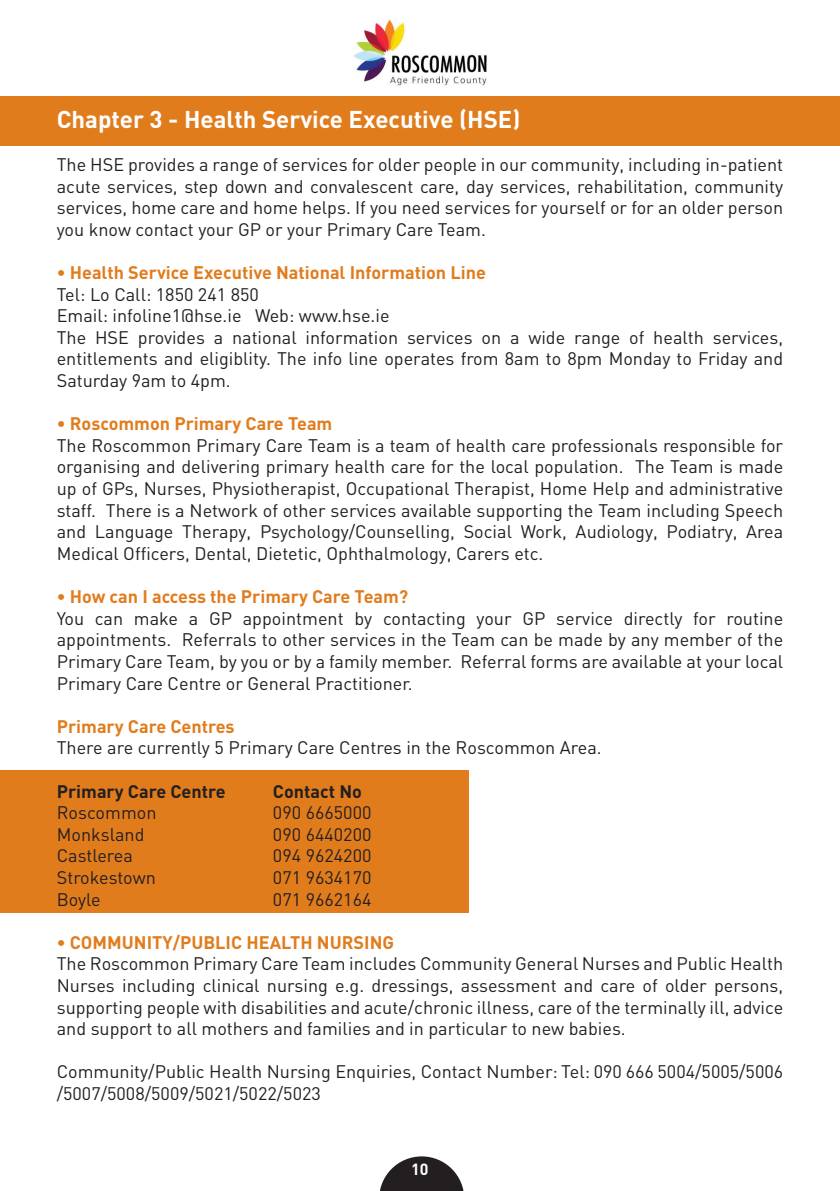
<style>
.page{position:relative;width:840px;height:1191px;background:#fff}
.page>*{position:absolute;margin:0;border:0;box-sizing:border-box;transform-origin:0 0}
.t1{font:700 24px "DIN";color:#fff}
.t2{font:18px/21.6px "DIN";color:#231f20;text-align:justify}
.t3{font:700 18px "DIN";color:#e17c1d}
.t4{font:700 18px "DIN";color:#231f20}
.t5{font:700 16px "DIN";color:#fff}
</style>
<div class="page">
<svg style="left:380px;top:1156px;width:84px;height:35px"></svg>
<img style="left:354px;top:18px;width:133px;height:68px">
<div style="left:0;top:769px;width:468px;height:143px;background:#e17c1d"></div>
<div style="left:0;top:96px;width:839px;height:50px;background:#e17c1d"></div>
<h1 class="t1" style="left:57px;top:103px;width:465px">Chapter 3 - Health Service Executive (HSE)</h1>
<p class="t2" style="left:57px;top:153px;width:727px">The HSE provides a range of services for older people in our community, including in-patient acute services, step down and convalescent care, day services, rehabilitation, community services, home care and home helps. If you need services for yourself or for an older person you know contact your GP or your Primary Care Team.</p>
<p class="t3" style="left:57px;top:261px;width:430px">• Health Service Executive National Information Line</p>
<p class="t2" style="left:57px;top:283px;width:727px;text-align:left">Tel: Lo Call: 1850 241 850<br>Email: infoline1@hse.ie Web: www.hse.ie<br>The HSE provides a national information services on a wide range of health services, entitlements and eligiblity. The info line operates from 8am to 8pm Monday to Friday and Saturday 9am to 4pm.</p>
<p class="t3" style="left:57px;top:412px;width:277px">• Roscommon Primary Care Team</p>
<p class="t2" style="left:57px;top:434px;width:727px">The Roscommon Primary Care Team is a team of health care professionals responsible for organising and delivering primary health care for the local population. The Team is made up of GPs, Nurses, Physiotherapist, Occupational Therapist, Home Help and administrative staff. There is a Network of other services available supporting the Team including Speech and Language Therapy, Psychology/Counselling, Social Work, Audiology, Podiatry, Area Medical Officers, Dental, Dietetic, Ophthalmology, Carers etc.</p>
<p class="t3" style="left:57px;top:585px;width:353px">• How can I access the Primary Care Team?</p>
<p class="t2" style="left:57px;top:607px;width:727px">You can make a GP appointment by contacting your GP service directly for routine appointments. Referrals to other services in the Team can be made by any member of the Primary Care Team, by you or by a family member. Referral forms are available at your local Primary Care Centre or General Practitioner.</p>
<p class="t3" style="left:57px;top:714px;width:179px">Primary Care Centres</p>
<p class="t2" style="left:57px;top:736px;width:546px">There are currently 5 Primary Care Centres in the Roscommon Area.</p>
<p class="t4" style="left:57px;top:779px;width:199px">Primary Care Centre C</p>
<p class="t4" style="left:284px;top:779px;width:79px">ontact No</p>
<p class="t2" style="left:57px;top:801px;width:101px">Roscommon</p>
<p class="t2" style="left:273px;top:801px;width:100px">090 6665000</p>
<p class="t2" style="left:57px;top:823px;width:89px">Monksland</p>
<p class="t2" style="left:273px;top:823px;width:100px">090 6440200</p>
<p class="t2" style="left:57px;top:844px;width:78px">Castlerea</p>
<p class="t2" style="left:273px;top:844px;width:100px">094 9624200</p>
<p class="t2" style="left:57px;top:866px;width:101px">Strokestown</p>
<p class="t2" style="left:273px;top:866px;width:100px">071 9634170</p>
<p class="t2" style="left:57px;top:888px;width:45px">Boyle</p>
<p class="t2" style="left:273px;top:888px;width:100px">071 9662164</p>
<p class="t3" style="left:57px;top:930px;width:27px">• COMMUN</p>
<p class="t3" style="left:147px;top:930px;width:183px">ITY/PUBLIC HEALTH NUR</p>
<p class="t3" style="left:353px;top:930px;width:42px">SING</p>
<p class="t2" style="left:57px;top:952px;width:727px">The Roscommon Primary Care Team includes Community General Nurses and Public Health Nurses including clinical nursing e.g. dressings, assessment and care of older persons, supporting people with disabilities and acute/chronic illness, care of the terminally ill, advice and support to all mothers and families and in particular to new babies.</p>
<p class="t2" style="left:57px;top:1060px;width:727px">Community/Public Health Nursing Enquiries, Contact Number: Tel: 090 666 5004/5005/5006 /5007/5008/5009/5021/5022/5023</p>
<p class="t5" style="left:411px;top:1159px;width:19px">10</p>
</div>
